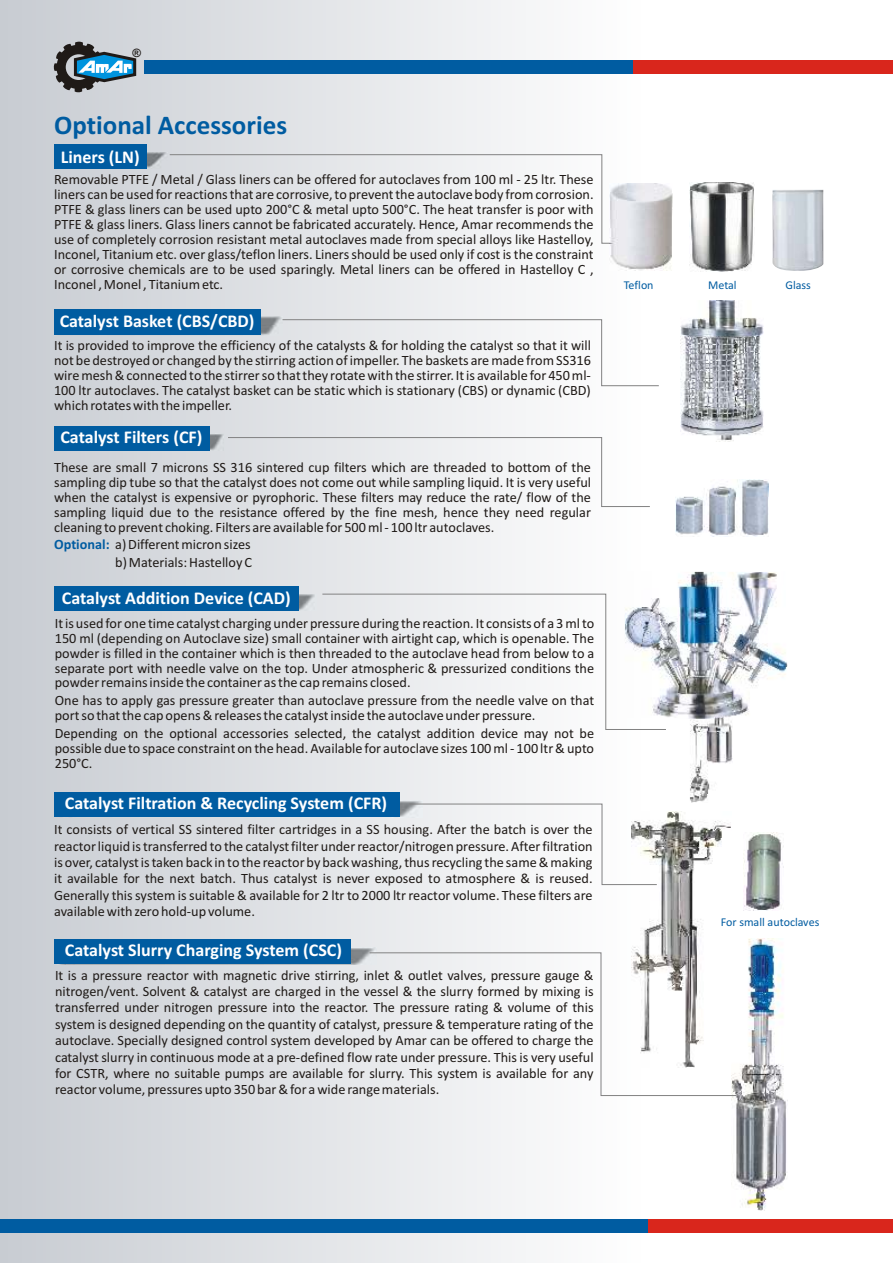
<style>
.page{position:relative;width:893px;height:1263px;background:#fff}
.page>*{position:absolute;margin:0;border:0;box-sizing:border-box;transform-origin:0 0}
.t1{font:700 27px "Calibri";color:#005ca1}
.t2{font:700 18px "Calibri";color:#fff}
.t3{font:14.25px/15px "Calibri";color:#1f1a17;text-align:justify}
.t4{font:12px "Calibri";color:#005ca1}
.t5{font:700 11.55px "Arial";color:#1f1a17}
.s1{font-weight:700;color:#005ca1}
</style>
<div class="page">
<div style="left:0;top:0;width:893px;height:1263px;background:linear-gradient(to right,#cbcfd5,#fff)"></div>
<svg style="left:53px;top:41px;width:85px;height:52px;background:#7a919e"></svg>
<div style="left:144px;top:60px;width:492px;height:14px;background:#005ca1"></div>
<div style="left:633px;top:60px;width:260px;height:14px;background:#d9261c"></div>
<div style="left:0;top:1219px;width:651px;height:13px;background:#005ca1"></div>
<div style="left:648px;top:1219px;width:245px;height:13px;background:#d9261c"></div>
<img style="left:147px;top:152px;width:21px;height:17px">
<div style="left:54px;top:144px;width:93px;height:25px;background:#005ca1"></div>
<img style="left:54px;top:317px;width:228px;height:18px">
<div style="left:55px;top:309px;width:206px;height:26px;background:#005ca1"></div>
<img style="left:210px;top:434px;width:15px;height:16px">
<div style="left:54px;top:426px;width:156px;height:25px;background:#005ca1"></div>
<svg style="left:169px;top:154px;width:450px;height:90px"></svg>
<svg style="left:282px;top:319px;width:378px;height:68px"></svg>
<svg style="left:227px;top:437px;width:424px;height:70px"></svg>
<svg style="left:321px;top:593px;width:346px;height:137px"></svg>
<img style="left:54px;top:594px;width:262px;height:16px">
<div style="left:55px;top:586px;width:244px;height:25px;background:#005ca1"></div>
<img style="left:690px;top:183px;width:64px;height:89px">
<img style="left:675px;top:480px;width:94px;height:57px">
<img style="left:773px;top:190px;width:50px;height:82px">
<img style="left:680px;top:300px;width:83px;height:141px">
<img style="left:399px;top:801px;width:23px;height:16px">
<div style="left:54px;top:793px;width:345px;height:24px;background:#005ca1"></div>
<img style="left:351px;top:948px;width:26px;height:16px">
<div style="left:54px;top:940px;width:297px;height:24px;background:#005ca1"></div>
<img style="left:631px;top:811px;width:100px;height:141px">
<img style="left:731px;top:938px;width:57px;height:272px">
<svg style="left:408px;top:803px;width:249px;height:82px"></svg>
<svg style="left:369px;top:952px;width:368px;height:144px"></svg>
<img style="left:744px;top:832px;width:40px;height:79px">
<img style="left:688px;top:719px;width:44px;height:83px">
<img style="left:625px;top:572px;width:162px;height:147px">
<img style="left:609px;top:183px;width:63px;height:87px">
<p class="t5" style="left:133px;top:49px;width:10px">®</p>
<h1 class="t1" style="left:54px;top:114px;width:235px">Optional Accessories</h1>
<p class="t3" style="left:54px;top:173px;width:541px">Removable PTFE / Metal / Glass liners can be offered for autoclaves from 100 ml - 25 ltr. These liners can be used for reactions that are corrosive, to prevent the autoclavebody from corrosion.<br>PTFE &amp; glass liners can be used upto 200°C &amp; metal upto 500°C. The heat transfer is poor with PTFE &amp; glass liners. Glass liners cannot be fabricated accurately. Hence, Amar recommends the use of completely corrosion resistant metal autoclaves made from special alloys like Hastelloy, Inconel, Titanium etc. over glass/teflon liners. Liners should be used only if cost is the constraint or corrosive chemicals are to be used sparingly. Metal liners can be offered in Hastelloy C , Inconel , Monel , Titanium etc.</p>
<p class="t2" style="left:61px;top:149px;width:80px">Liners (LN)</p>
<p class="t2" style="left:60px;top:313px;width:196px">Catalyst Basket (CBS/CBD)</p>
<p class="t3" style="left:54px;top:339px;width:539px">It is provided to improve the efficiency of the catalysts &amp; for holding the catalyst so that it will not be destroyed or changed by the stirring action of impeller. The baskets are made from SS316 wire mesh &amp; connected to the stirrer so that they rotate with the stirrer. It is available for 450 ml-100 ltr autoclaves. The catalyst basket can be static which is stationary (CBS) or dynamic (CBD) which rotates with the impeller.</p>
<p class="t2" style="left:60px;top:430px;width:143px">Catalyst Filters (CF)</p>
<p class="t3" style="left:54px;top:461px;width:538px">These are small 7 microns SS 316 sintered cup filters which are threaded to bottom of the sampling dip tube so that the catalyst does not come out while sampling liquid. It is very useful when the catalyst is expensive or pyrophoric. These filters may reduce the rate/ flow of the sampling liquid due to the resistance offered by the fine mesh, hence they need regular cleaning to prevent choking. Filters are available for 500 ml - 100 ltr autoclaves.</p>
<p class="t3" style="left:54px;top:537px;width:199px;line-height:17.9px;text-align:right"><span class="s1">Optional:</span> a) Different micron sizes b) Materials: Hastelloy C</p>
<p class="t2" style="left:62px;top:590px;width:230px">Catalyst Addition Device (CAD)</p>
<p class="t3" style="left:55px;top:616px;width:541px">It is used for one time catalyst charging under pressure during the reaction. It consists of a 3 ml to 150 ml (depending on Autoclave size) small container with airtight cap, which is openable. The powder is filled in the container which is then threaded to the autoclave head from below to a separate port with needle valve on the top. Under atmospheric &amp; pressurized conditions the powder remains inside the container as the cap remains closed.</p>
<p class="t3" style="left:55px;top:694px;width:541px">One has to apply gas pressure greater than autoclave pressure from the needle valve on that port so that the cap opens &amp; releases the catalyst inside the autoclaveunder pressure.</p>
<p class="t3" style="left:55px;top:727px;width:541px">Depending on the optional accessories selected, the catalyst addition device may not be possible due to space constraint on the head. Available for autoclave sizes 100 ml - 100 ltr &amp; upto 250°C.</p>
<p class="t2" style="left:65px;top:795px;width:324px">Catalyst Filtration &amp; Recycling System (CFR)</p>
<p class="t3" style="left:54px;top:822px;width:540px;line-height:16.4px">It consists of vertical SS sintered filter cartridges in a SS housing. After the batch is over the reactor liquid is transferred to the catalyst filter under reactor/nitrogen pressure. After filtration is over, catalyst is taken back in to the reactor by back washing, thus recycling the same &amp; making it available for the next batch. Thus catalyst is never exposed to atmosphere &amp; is reused.<br>Generally this system is suitable &amp; available for 2 ltr to 2000 ltr reactor volume. These filters are available with zero hold-up volume.</p>
<p class="t2" style="left:65px;top:942px;width:279px">Catalyst Slurry Charging System (CSC)</p>
<p class="t3" style="left:55px;top:968px;width:540px;line-height:16.4px">It is a pressure reactor with magnetic drive stirring, inlet &amp; outlet valves, pressure gauge &amp; nitrogen/vent. Solvent &amp; catalyst are charged in the vessel &amp; the slurry formed by mixing is transferred under nitrogen pressure into the reactor. The pressure rating &amp; volume of this system is designed depending on the quantity of catalyst, pressure &amp; temperature rating of the autoclave. Specially designed control system developed by Amar can be offered to charge the catalyst slurry in continuous mode at a pre-defined flow rate under pressure. This is very useful for CSTR, where no suitable pumps are available for slurry. This system is available for any reactor volume,pressures upto 350 bar &amp; for a wide range materials.</p>
<p class="t4" style="left:624px;top:280px;width:31px">Teflon</p>
<p class="t4" style="left:708px;top:280px;width:30px">Metal</p>
<p class="t4" style="left:785px;top:280px;width:27px">Glass</p>
<p class="t4" style="left:721px;top:917px;width:100px">For small autoclaves</p>
</div>
